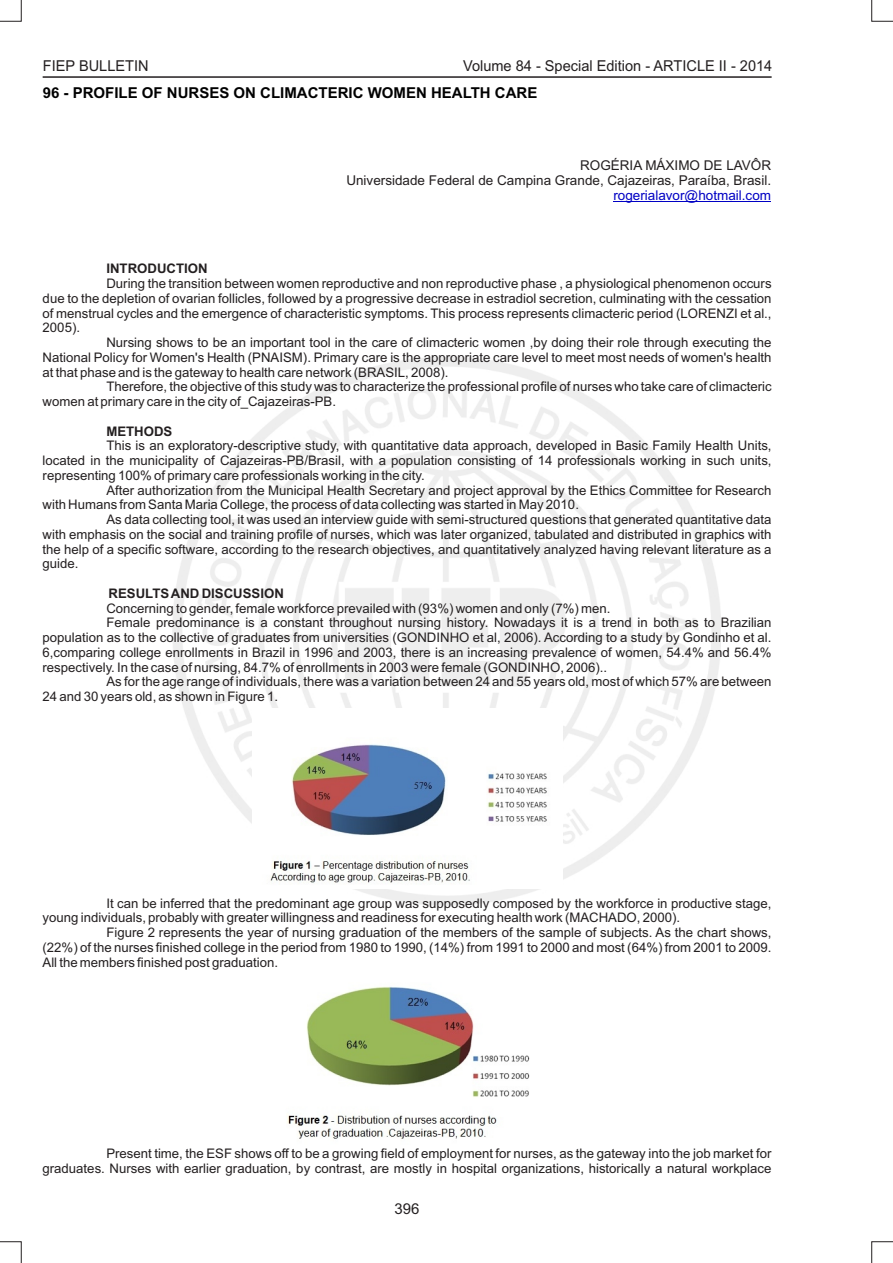
<style>
.page{position:relative;width:893px;height:1263px;background:#fff}
.page>*{position:absolute;margin:0;border:0;box-sizing:border-box;transform-origin:0 0}
.t1{font:15px "Arial";color:#231f20}
.t2{font:700 15px "Arial";color:#000}
.t3{font:13.5px/15.1px "Arial";color:#231f20;text-align:right}
.t4{font:13.5px "Arial";color:#0000c4}
.t5{font:13.2px/14.7px "Arial";color:#231f20;text-align:right}
.t6{font:700 13.2px "Arial";color:#231f20}
</style>
<div class="page">
<img style="left:287px;top:986px;width:243px;height:153px">
<img style="left:266px;top:737px;width:284px;height:148px">
<svg style="left:871px;top:0;width:22px;height:22px"></svg>
<svg style="left:0;top:0;width:22px;height:22px"></svg>
<svg style="left:0;top:1241px;width:22px;height:22px"></svg>
<svg style="left:871px;top:1241px;width:22px;height:22px"></svg>
<hr style="left:43px;top:76px;width:729px;height:2px;background:#231f20">
<hr style="left:613px;top:201px;width:158px;height:1px;background:#0000c4">
<p class="t1" style="left:43px;top:60px;width:107px">FIEP BULLETIN</p>
<p class="t1" style="left:463px;top:60px;width:311px">Volume 84 - Special Edition - ARTICLE II - 2014</p>
<p class="t2" style="left:43px;top:87px;width:496px">96 - PROFILE OF NURSES ON CLIMACTERIC WOMEN HEALTH CARE</p>
<p class="t3" style="left:346px;top:158px;width:426px">ROGÉRIA MÁXIMO DE LAVÔR<br>Universidade Federal de Campina Grande, Cajazeiras, Paraíba, Brasil.</p>
<p class="t4" style="left:613px;top:190px;width:159px">rogerialavor@hotmail.com</p>
<p class="t6" style="left:106px;top:264px;width:103px">INTRODUCTION</p>
<p class="t5" style="left:106px;top:277px;width:667px">During the transition between women reproductive and non reproductive phase , a physiological phenomenon occurs</p>
<p class="t5" style="left:43px;top:292px;width:730px">due to the depletion of ovarian follicles, followed by a progressive decrease in estradiol secretion, culminating with the cessation</p>
<p class="t5" style="left:43px;top:307px;width:730px">of menstrual cycles and the emergence of characteristic symptoms. This process represents climacteric period (LORENZI et al.,</p>
<p class="t5" style="left:43px;top:322px;width:39px">2005).</p>
<p class="t5" style="left:106px;top:336px;width:667px">Nursing shows to be an important tool in the care of climacteric women ,by doing their role through executing the</p>
<p class="t5" style="left:43px;top:351px;width:730px">National Policy for Women's Health (PNAISM). Primary care is the appropriate care level to meet most needs of women's health</p>
<p class="t5" style="left:43px;top:366px;width:407px">at that phase and is the gateway to health care network (BRASIL, 2008).</p>
<p class="t5" style="left:106px;top:381px;width:667px">Therefore, the objective of this study was to characterize the professional profile of nurses who take care of climacteric</p>
<p class="t5" style="left:43px;top:395px;width:295px">women at primary care in the city of_Cajazeiras-PB.</p>
<p class="t6" style="left:106px;top:426px;width:67px">METHODS</p>
<p class="t5" style="left:106px;top:440px;width:667px">This is an exploratory-descriptive study, with quantitative data approach, developed in Basic Family Health Units,</p>
<p class="t5" style="left:43px;top:454px;width:730px">located in the municipality of Cajazeiras-PB/Brasil, with a population consisting of 14 professionals working in such units,</p>
<p class="t5" style="left:43px;top:469px;width:384px">representing 100% of primary care professionals working in the city.</p>
<p class="t5" style="left:106px;top:484px;width:667px">After authorization from the Municipal Health Secretary and project approval by the Ethics Committee for Research</p>
<p class="t5" style="left:43px;top:499px;width:538px">with Humans from Santa Maria College, the process of data collecting was started in May 2010.</p>
<p class="t5" style="left:106px;top:513px;width:667px">As data collecting tool, it was used an interview guide with semi-structured questions that generated quantitative data</p>
<p class="t5" style="left:43px;top:528px;width:730px">with emphasis on the social and training profile of nurses, which was later organized, tabulated and distributed in graphics with</p>
<p class="t5" style="left:43px;top:543px;width:730px">the help of a specific software, according to the research objectives, and quantitatively analyzed having relevant literature as a</p>
<p class="t5" style="left:43px;top:558px;width:37px">guide.</p>
<p class="t6" style="left:109px;top:588px;width:177px">RESULTS AND DISCUSSION</p>
<p class="t5" style="left:106px;top:602px;width:506px">Concerning to gender, female workforce prevailed with (93%) women and only (7%) men.</p>
<p class="t5" style="left:106px;top:617px;width:667px">Female predominance is a constant throughout nursing history. Nowadays it is a trend in both as to Brazilian</p>
<p class="t5" style="left:43px;top:631px;width:730px">population as to the collective of graduates from universities (GONDINHO et al, 2006). According to a study by Gondinho et al.</p>
<p class="t5" style="left:43px;top:646px;width:730px">6,comparing college enrollments in Brazil in 1996 and 2003, there is an increasing prevalence of women, 54.4% and 56.4%</p>
<p class="t5" style="left:43px;top:661px;width:566px">respectively. In the case of nursing, 84.7% of enrollments in 2003 were female (GONDINHO, 2006)..</p>
<p class="t5" style="left:106px;top:676px;width:667px">As for the age range of individuals, there was a variation between 24 and 55 years old, most of which 57% are between</p>
<p class="t5" style="left:43px;top:690px;width:237px">24 and 30 years old, as shown in Figure 1.</p>
<p class="t5" style="left:106px;top:897px;width:667px">It can be inferred that the predominant age group was supposedly composed by the workforce in productive stage,</p>
<p class="t5" style="left:43px;top:911px;width:639px">young individuals, probably with greater willingness and readiness for executing health work (MACHADO, 2000).</p>
<p class="t5" style="left:106px;top:926px;width:667px">Figure 2 represents the year of nursing graduation of the members of the sample of subjects. As the chart shows,</p>
<p class="t5" style="left:43px;top:941px;width:730px">(22%) of the nurses finished college in the period from 1980 to 1990, (14%) from 1991 to 2000 and most (64%) from 2001 to 2009.</p>
<p class="t5" style="left:43px;top:956px;width:237px">All the members finished post graduation.</p>
<p class="t5" style="left:43px;top:1147px;width:730px">Present time, the ESF shows off to be a growing field of employment for nurses, as the gateway into the job market for graduates. Nurses with earlier graduation, by contrast, are mostly in hospital organizations, historically a natural workplace</p>
<p class="t1" style="left:395px;top:1203px;width:27px">396</p>
</div>
